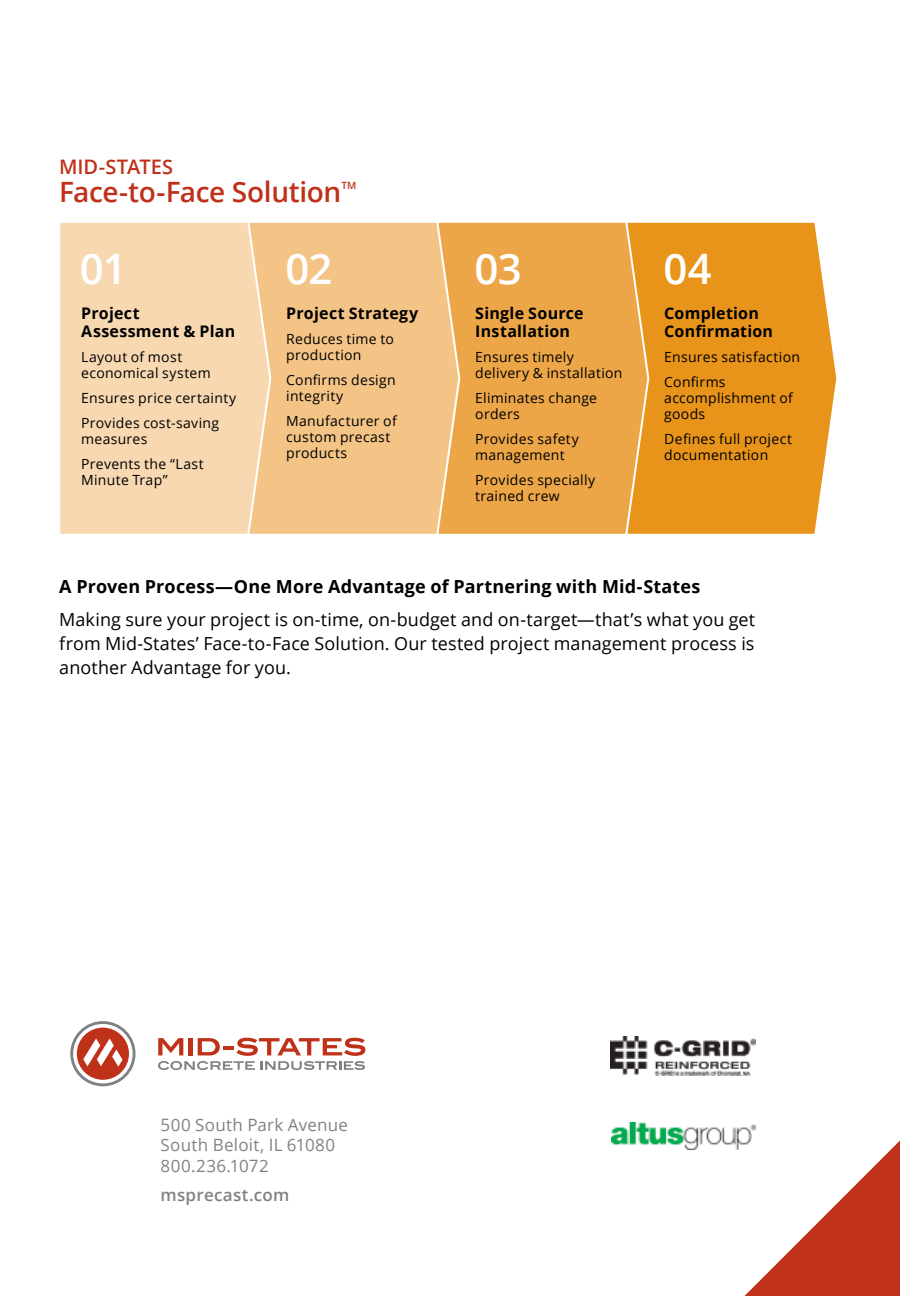
<style>
.page{position:relative;width:900px;height:1296px;background:#fff}
.page>*{position:absolute;margin:0;border:0;box-sizing:border-box;transform-origin:0 0}
.t1{font:600 42px "Open Sans";letter-spacing:-.015em;color:#fff}
.t2{font:600 28px "Open Sans";letter-spacing:-.015em;color:#bf311a}
.t3{font:600 20px "Open Sans";letter-spacing:-.005em;color:#bf311a}
.t4{font:18px/24px "Open Sans";letter-spacing:.005em;color:#000;text-align:justify}
.t5{font:700 18px "Open Sans";letter-spacing:.01em;color:#000}
.t6{font:17px/20.4px "Open Sans";letter-spacing:.02em;color:#808285}
.t7{font:600 17px "Open Sans";letter-spacing:.015em;color:#808285}
.t8{font:700 16px/18px "Open Sans";letter-spacing:.015em;color:#000}
.t9{font:14px/16px "Open Sans";letter-spacing:.02em;color:#000}
.t10{font:600 10px "Open Sans";color:#bf311a}
</style>
<div class="page">
<svg style="left:744px;top:1140px;width:156px;height:156px"></svg>
<img style="left:610px;top:1037px;width:146px;height:39px">
<img style="left:612px;top:1122px;width:143px;height:28px">
<svg style="left:650px;top:222px;width:187px;height:312px;background:#e99a28"></svg>
<div style="left:461px;top:222px;width:189px;height:312px;background:#eda647"></div>
<div style="left:272px;top:222px;width:189px;height:312px;background:#f4c486"></div>
<svg style="left:60px;top:222px;width:212px;height:312px;background:#f7d7b0"></svg>
<div style="left:71px;top:1021px;width:65px;height:65px;border:3px solid #7e8083;border-radius:50%"></div>
<svg style="left:77px;top:1028px;width:52px;height:52px"></svg>
<svg style="left:158px;top:1038px;width:207px;height:32px"></svg>
<h3 class="t3" style="left:59px;top:153px;width:115px">MID-STATES</h3>
<h2 class="t2" style="left:59px;top:173px;width:284px">Face-to-Face Solution</h2>
<p class="t10" style="left:341px;top:178px;width:17px">TM</p>
<h1 class="t1" style="left:80px;top:240px;width:48px">01</h1>
<h1 class="t1" style="left:285px;top:240px;width:49px">02</h1>
<h1 class="t1" style="left:474px;top:240px;width:49px">03</h1>
<h1 class="t1" style="left:663px;top:240px;width:50px">04</h1>
<p class="t8" style="left:81px;top:303px;width:155px">Project<br>Assessment &amp; Plan</p>
<p class="t9" style="left:81px;top:348px;width:131px">Layout of most economical system</p>
<p class="t9" style="left:81px;top:385px;width:156px;line-height:25px">Ensures price certainty<br>Provides cost-saving</p>
<p class="t9" style="left:81px;top:426px;width:124px;line-height:25px">measures<br>Prevents the “Last</p>
<p class="t9" style="left:81px;top:471px;width:88px">Minute Trap”</p>
<p class="t8" style="left:286px;top:303px;width:133px">Project Strategy</p>
<p class="t9" style="left:286px;top:330px;width:109px">Reduces time to production</p>
<p class="t9" style="left:286px;top:371px;width:111px">Confirms design integrity</p>
<p class="t9" style="left:286px;top:412px;width:112px">Manufacturer of custom precast products</p>
<p class="t8" style="left:475px;top:303px;width:110px">Single Source<br>Installation</p>
<p class="t9" style="left:475px;top:348px;width:149px">Ensures timely delivery &amp; installation</p>
<p class="t9" style="left:475px;top:389px;width:123px">Eliminates change orders</p>
<p class="t9" style="left:475px;top:430px;width:105px">Provides safety management</p>
<p class="t9" style="left:475px;top:471px;width:121px">Provides specially trained crew</p>
<p class="t8" style="left:664px;top:303px;width:110px">Completion<br>Confirmation</p>
<p class="t9" style="left:664px;top:344px;width:137px;line-height:25px">Ensures satisfaction<br>Confirms</p>
<p class="t9" style="left:664px;top:389px;width:130px">accomplishment of goods</p>
<p class="t9" style="left:664px;top:430px;width:129px">Defines full project documentation</p>
<p class="t5" style="left:59px;top:573px;width:643px">A Proven Process—One More Advantage of Partnering with Mid-States</p>
<p class="t4" style="left:59px;top:607px;width:698px">Making sure your project is on-time, on-budget and on-target—that’s what you get from Mid-States’ Face-to-Face Solution. Our tested project management process is another Advantage for you.</p>
<p class="t6" style="left:161px;top:1114px;width:189px">500 South Park Avenue<br>South Beloit, IL 61080<br>800.236.1072</p>
<p class="t7" style="left:161px;top:1183px;width:130px">msprecast.com</p>
</div>
